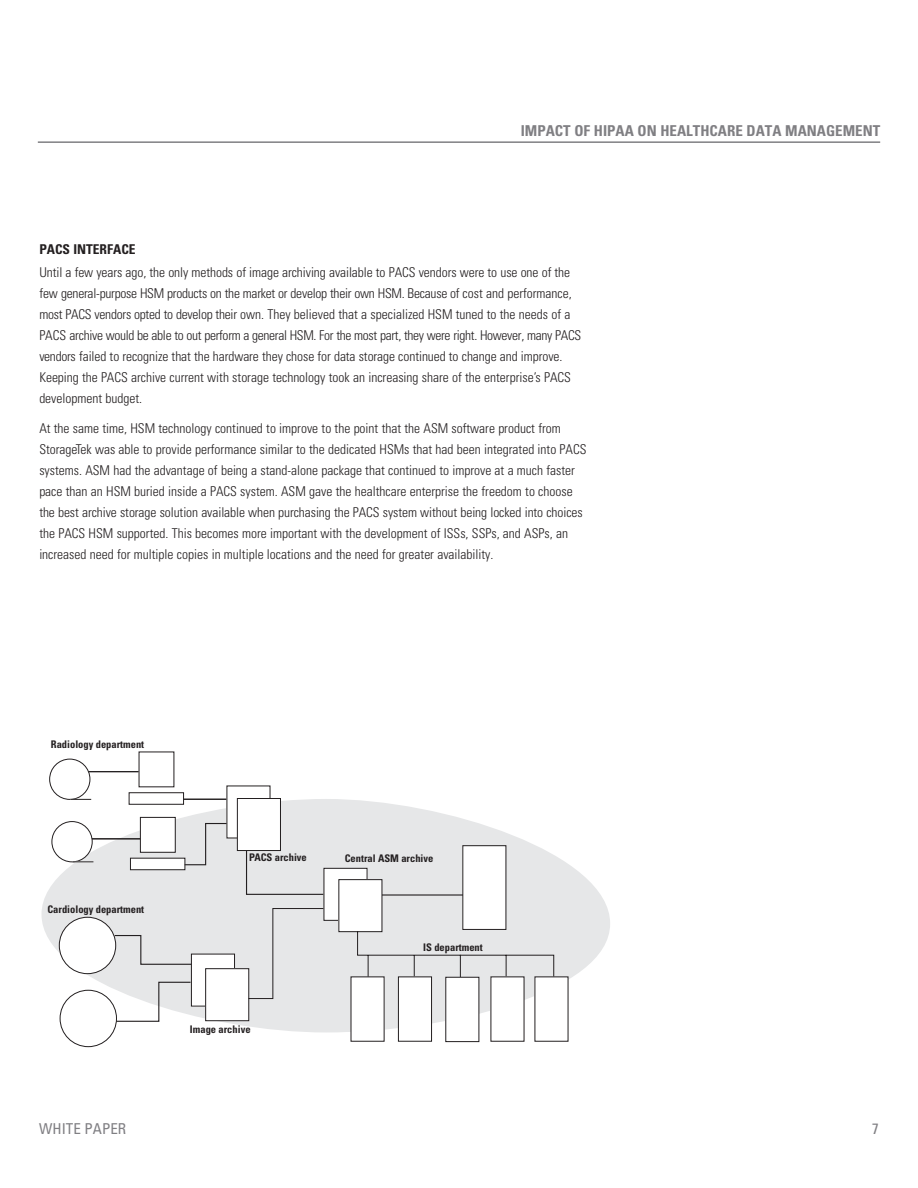
<style>
.page{position:relative;width:918px;height:1188px;background:#fff}
.page>*{position:absolute;margin:0;border:0;box-sizing:border-box;transform-origin:0 0}
.t1{font:700 condensed 15px "Univers LT Std";color:#807f83}
.t2{font:condensed 15px "Univers LT Std";color:#807f83}
.t3{font:300 condensed 13.5px/21px "Univers LT Std";color:#231f20}
.t4{font:700 condensed 13.5px "Univers LT Std";color:#231f20}
.t5{font:700 condensed 10.5px "Univers LT Std";color:#231f20}
</style>
<div class="page">
<hr style="left:38px;top:141px;width:842px;height:2px;background:#807f83">
<svg style="left:42px;top:799px;width:568px;height:233px"></svg>
<div style="left:49px;top:759px;width:41px;height:41px;border:1px solid #231f20;border-radius:50%"></div>
<svg style="left:70px;top:799px;width:21px;height:1px"></svg>
<div style="left:52px;top:822px;width:40px;height:40px;background:#fff;border-radius:50%"></div>
<div style="left:52px;top:821px;width:41px;height:41px;border:1px solid #231f20;border-radius:50%"></div>
<div style="left:129px;top:793px;width:55px;height:11px;background:#fff"></div>
<div style="left:129px;top:792px;width:55px;height:13px;border:1px solid #231f20"></div>
<div style="left:140px;top:817px;width:35px;height:35px;background:#fff"></div>
<div style="left:140px;top:817px;width:36px;height:36px;border:1px solid #231f20"></div>
<div style="left:227px;top:786px;width:43px;height:52px;background:#fff"></div>
<div style="left:398px;top:977px;width:34px;height:64px;background:#fff"></div>
<div style="left:398px;top:977px;width:34px;height:65px;border:1px solid #231f20"></div>
<div style="left:60px;top:990px;width:57px;height:57px;background:#fff;border-radius:50%"></div>
<div style="left:60px;top:990px;width:57px;height:57px;border:1px solid #231f20;border-radius:50%"></div>
<div style="left:446px;top:977px;width:33px;height:65px;background:#fff"></div>
<div style="left:445px;top:977px;width:34px;height:65px;border:1px solid #231f20"></div>
<div style="left:491px;top:977px;width:33px;height:64px;background:#fff"></div>
<div style="left:491px;top:977px;width:33px;height:65px;border:1px solid #231f20"></div>
<div style="left:535px;top:977px;width:33px;height:64px;background:#fff"></div>
<div style="left:351px;top:977px;width:33px;height:64px;background:#fff"></div>
<div style="left:351px;top:977px;width:34px;height:65px;border:1px solid #231f20"></div>
<div style="left:59px;top:917px;width:57px;height:57px;background:#fff;border-radius:50%"></div>
<hr style="left:89px;top:771px;width:49px;height:1px;background:#231f20">
<hr style="left:183px;top:799px;width:43px;height:1px;background:#231f20">
<div style="left:237px;top:799px;width:43px;height:52px;background:#fff"></div>
<div style="left:237px;top:798px;width:44px;height:53px;border:1px solid #231f20"></div>
<svg style="left:73px;top:822px;width:481px;height:200px"></svg>
<p class="t1" style="left:521px;top:125px;width:361px">IMPACT OF HIPAA ON HEALTHCARE DATA MANAGEMENT</p>
<p class="t4" style="left:39px;top:245px;width:98px">PACS INTERFACE</p>
<p class="t3" style="left:39px;top:264px;width:543px">Until a few years ago, the only methods of image archiving available to PACS vendors were to use one of the few general-purpose HSM products on the market or develop their own HSM. Because of cost and performance, most PACS vendors opted to develop their own. They believed that a specialized HSM tuned to the needs of a PACS archive would be able to out perform a general HSM. For the most part, they were right. However, many PACS vendors failed to recognize that the hardware they chose for data storage continued to change and improve.<br>Keeping the PACS archive current with storage technology took an increasing share of the enterprise’s PACS development budget.</p>
<p class="t3" style="left:39px;top:419px;width:549px">At the same time, HSM technology continued to improve to the point that the ASM software product from StorageTek was able to provide performance similar to the dedicated HSMs that had been integrated into PACS systems. ASM had the advantage of being a stand-alone package that continued to improve at a much faster pace than an HSM buried inside a PACS system. ASM gave the healthcare enterprise the freedom to choose the best archive storage solution available when purchasing the PACS system without being locked into choices the PACS HSM supported. This becomes more important with the development of ISSs, SSPs, and ASPs, an increased need for multiple copies in multiple locations and the need for greater availability.</p>
<p class="t5" style="left:51px;top:741px;width:95px">Radiology department</p>
<p class="t5" style="left:47px;top:905px;width:98px">Cardiology department</p>
<p class="t5" style="left:249px;top:854px;width:59px">PACS archive</p>
<p class="t5" style="left:345px;top:854px;width:90px">Central ASM archive</p>
<p class="t5" style="left:190px;top:1026px;width:62px">Image archive</p>
<p class="t5" style="left:423px;top:944px;width:61px">IS department</p>
<p class="t2" style="left:39px;top:1123px;width:89px">WHITE PAPER</p>
<p class="t2" style="left:872px;top:1123px;width:8px">7</p>
</div>
